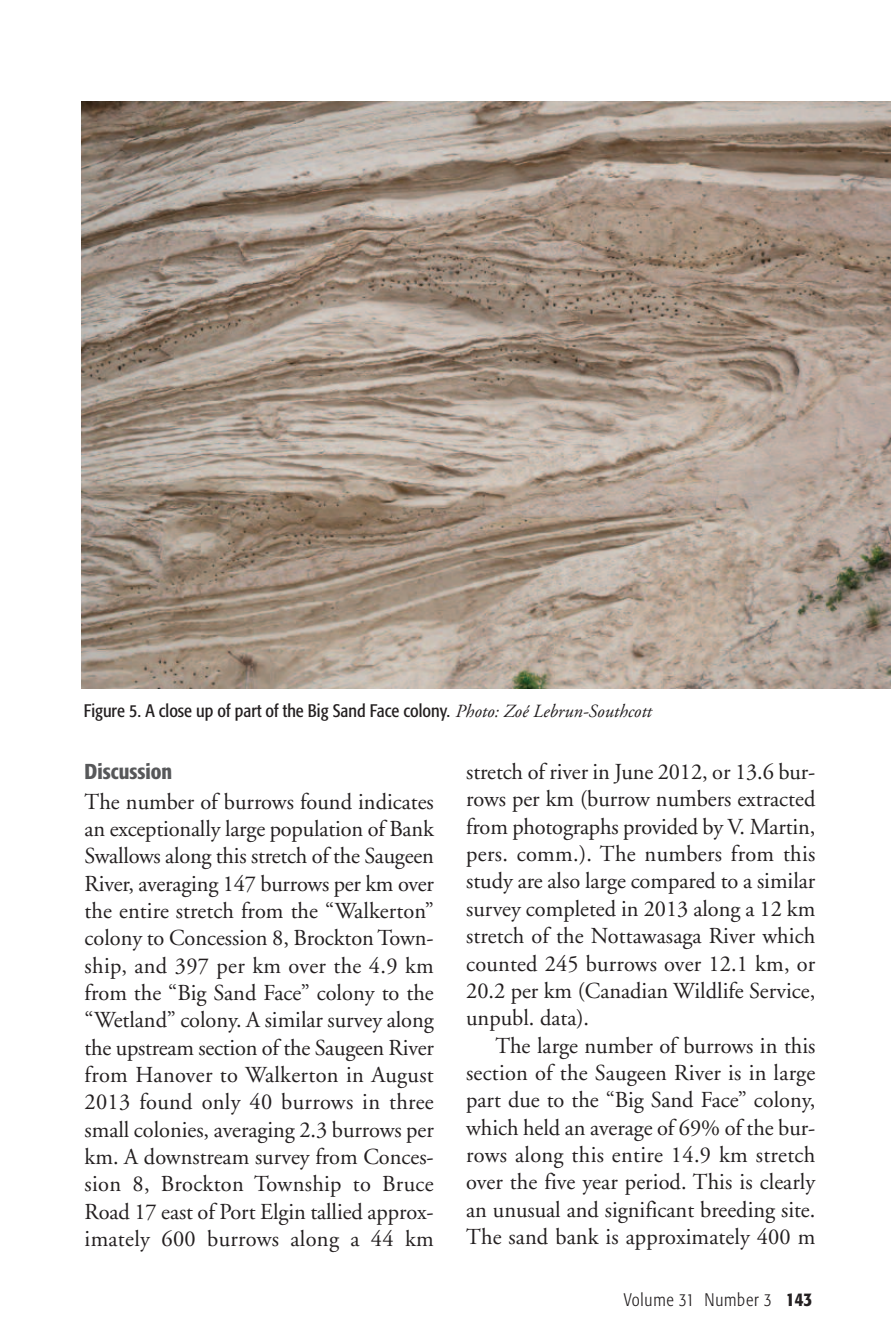
<style>
.page{position:relative;width:891px;height:1337px;background:#fff}
.page>*{position:absolute;margin:0;border:0;box-sizing:border-box;transform-origin:0 0}
.t1{font:22.72px/27.2px "Adobe Garamond";color:#231f20;text-align:justify}
.t2{font:500 condensed 21.38px "Formata";color:#57585a}
.t3{font:condensed 18px "Formata";color:#231f20}
.t4{font:300 condensed 18px "Formata";letter-spacing:.045em;color:#231f20}
.s1{font-family:"Adobe Garamond";font-style:italic;font-stretch:normal;font-size:18.45px}
.s2{font-weight:500;font-size:19.12px}
</style>
<div class="page">
<img style="left:81px;top:101px;width:810px;height:588px">
<p class="t3" style="left:84px;top:703px;width:569px">Figure 5. A close up of part of the Big Sand Face colony. <span class="s1">Photo: Zoé Lebrun-Southcott</span></p>
<p class="t2" style="left:85px;top:763px;width:89px">Discussion</p>
<p class="t1" style="left:85px;top:789px;width:351px">The number of burrows found indicates an exceptionally large population of Bank Swallows along this stretch of the Saugeen River, averaging 147 burrows per km over the entire stretch from the “Walkerton” colony to Concession 8, Brockton Town&shy;ship, and 397 per km over the 4.9 km from the “Big Sand Face” colony to the “Wetland” colony. A similar survey along the upstream section of the Saugeen River from Hanover to Walkerton in August 2013 found only 40 burrows in three small colonies, averaging 2.3 burrows per km. A downstream survey from Conces&shy;sion 8, Brockton Township to Bruce Road 17 east of Port Elgin tallied approx&shy;imately 600 burrows along a 44 km</p>
<p class="t1" style="left:466px;top:760px;width:351px">stretch of river in June 2012, or 13.6 bur&shy;rows per km (burrow numbers extracted from photographs provided by V. Martin, pers. comm.). The numbers from this study are also large compared to a similar survey completed in 2013 along a 12 km stretch of the Nottawasaga River which counted 245 burrows over 12.1 km, or 20.2 per km (Canadian Wildlife Service, unpubl. data).</p>
<p class="t1" style="left:466px;top:1033px;width:351px;text-indent:29px">The large number of burrows in this section of the Saugeen River is in large part due to the “Big Sand Face” colony, which held an average of 69% of the bur&shy;rows along this entire 14.9 km stretch over the five year period. This is clearly an unusual and significant breeding site.<br>The sand bank is approximately 400 m</p>
<p class="t4" style="left:624px;top:1292px;width:190px">Volume 31 Number 3 <span class="s2">143</span></p>
</div>
